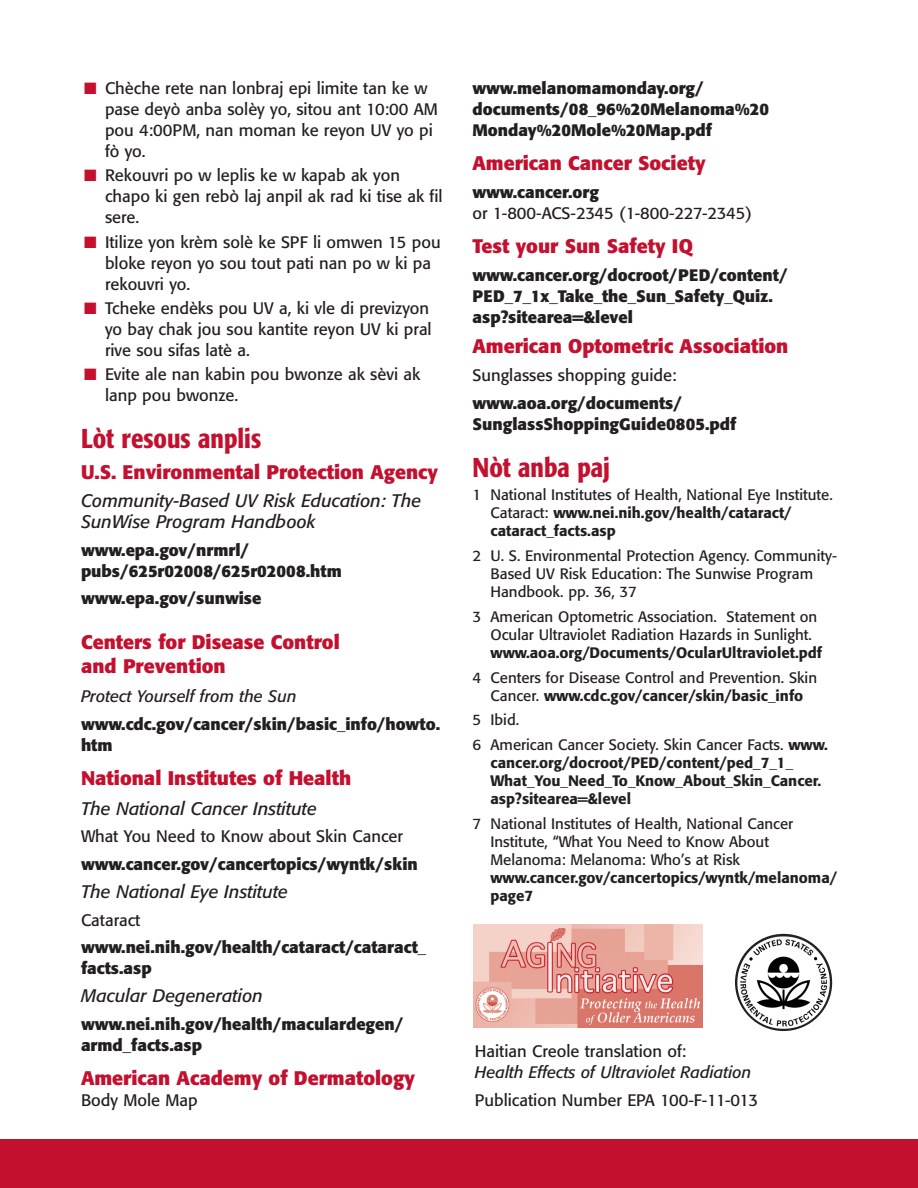
<style>
.page{position:relative;width:918px;height:1188px;background:#fff}
.page>*{position:absolute;margin:0;border:0;box-sizing:border-box;transform-origin:0 0}
.subhead{font:500 condensed 27px "Formata";color:#c3102f}
.resources_sub{font:700 19.5px "Formata";color:#c3102f}
.bold_text{font:700 19.5px/24px "Formata";color:#c3102f}
.italic_text{font:italic 18px/21px "Formata";color:#231f20}
.body{font:700 16.5px/21px "Formata";color:#231f20}
.bulleted_text{font:16.5px/21px "Formata";color:#231f20}
.body-2{font:16.5px/21px "Formata";color:#231f20}
.body-3{font:italic 16.5px/21px "Formata";color:#231f20}
.italic_text-2{font:italic 16.5px "Formata";color:#231f20}
.body-4{font:15px/18px "Formata";color:#231f20}
.body-5{font:500 15px/18px "Formata";color:#231f20}
.s1{color:#c3102f}
.s2{font-weight:700}
.s3{font-weight:500}
.s4{font-weight:400}
.s5{font-style:normal}
</style>
<div class="page">
<img style="left:736px;top:935px;width:95px;height:95px;border-radius:48px">
<div style="left:735px;top:934px;width:97px;height:97px;border:2px solid #231f20;border-radius:50%"></div>
<div style="left:0;top:1140px;width:918px;height:48px;background:#c3102f"></div>
<img style="left:474px;top:924px;width:229px;height:103px">
<p class="bulleted_text" style="left:105px;top:78px;width:334px;text-indent:-21px"><span class="s1">■</span> Chèche rete nan lonbraj epi limite tan ke w pase deyò anba solèy yo, sitou ant 10:00 AM pou 4:00PM, nan moman ke reyon UV yo pi fò yo.</p>
<p class="bulleted_text" style="left:105px;top:165px;width:339px;text-indent:-21px"><span class="s1">■</span> Rekouvri po w leplis ke w kapab ak yon chapo ki gen rebò laj anpil ak rad ki tise ak fil sere.</p>
<p class="bulleted_text" style="left:105px;top:231px;width:337px;text-indent:-21px"><span class="s1">■</span> Itilize yon krèm solè ke SPF li omwen 15 pou bloke reyon yo sou tout pati nan po w ki pa rekouvri yo.</p>
<p class="bulleted_text" style="left:105px;top:297px;width:328px;text-indent:-21px"><span class="s1">■</span> Tcheke endèks pou UV a, ki vle di previzyon yo bay chak jou sou kantite reyon UV ki pral rive sou sifas latè a.</p>
<p class="bulleted_text" style="left:105px;top:364px;width:317px;text-indent:-21px"><span class="s1">■</span> Evite ale nan kabin pou bwonze ak sèvi ak lanp pou bwonze.</p>
<p class="subhead" style="left:81px;top:422px;width:182px">Lòt resous anplis</p>
<p class="bold_text" style="left:81px;top:460px;width:359px">U.S. Environmental Protection Agency</p>
<p class="italic_text" style="left:81px;top:490px;width:342px">Community-Based UV Risk Education: The<br>SunWise Program Handbook</p>
<p class="body" style="left:81px;top:539px;width:262px">www.epa.gov/nrmrl/ pubs/625r02008/625r02008.htm</p>
<p class="body" style="left:81px;top:588px;width:182px">www.epa.gov/sunwise</p>
<p class="bold_text" style="left:81px;top:630px;width:260px">Centers for Disease Control and Prevention</p>
<p class="italic_text-2" style="left:81px;top:686px;width:217px">Protect Yourself from the Sun</p>
<p class="body" style="left:81px;top:713px;width:361px">www.cdc.gov/cancer/skin/basic_info/howto. htm</p>
<p class="bold_text" style="left:81px;top:766px;width:272px">National Institutes of Health</p>
<p class="italic_text" style="left:81px;top:798px;width:237px">The National Cancer Institute</p>
<p class="body-2" style="left:81px;top:826px;width:324px">What You Need to Know about Skin Cancer</p>
<p class="body" style="left:81px;top:854px;width:338px">www.cancer.gov/cancertopics/wyntk/skin</p>
<p class="italic_text" style="left:81px;top:881px;width:209px">The National Eye Institute</p>
<p class="body-2" style="left:81px;top:909px;width:61px">Cataract</p>
<p class="body" style="left:81px;top:937px;width:347px">www.nei.nih.gov/health/cataract/cataract_ facts.asp</p>
<p class="italic_text" style="left:81px;top:985px;width:183px">Macular Degeneration</p>
<p class="body" style="left:81px;top:1013px;width:324px">www.nei.nih.gov/health/maculardegen/ armd_facts.asp</p>
<p class="resources_sub" style="left:81px;top:1066px;width:336px">American Academy of Dermatology</p>
<p class="body-2" style="left:81px;top:1089px;width:118px">Body Mole Map</p>
<p class="body" style="left:472px;top:78px;width:298px">www.melanomamonday.org/ documents/08_96%20Melanoma%20<br>Monday%20Mole%20Map.pdf</p>
<p class="resources_sub" style="left:472px;top:151px;width:235px">American Cancer Society</p>
<p class="body-2" style="left:472px;top:181px;width:281px"><span class="s2">www.cancer.org<br></span>or 1-800-ACS-2345 (1-800-227-2345)</p>
<p class="resources_sub" style="left:472px;top:234px;width:222px">Test your Sun Safety IQ</p>
<p class="body" style="left:472px;top:264px;width:317px">www.cancer.org/docroot/PED/content/<br>PED_7_1x_Take_the_Sun_Safety_Quiz. asp?sitearea=&amp;level</p>
<p class="resources_sub" style="left:472px;top:334px;width:318px">American Optometric Association</p>
<p class="body-2" style="left:472px;top:365px;width:206px">Sunglasses shopping guide:</p>
<p class="body" style="left:472px;top:392px;width:265px">www.aoa.org/documents/<br>SunglassShoppingGuide0805.pdf</p>
<p class="subhead" style="left:472px;top:451px;width:139px">Nòt anba paj</p>
<p class="body-4" style="left:490px;top:486px;width:344px;text-indent:-18px">1 National Institutes of Health, National Eye Institute.<br>Cataract: <span class="s3">www.nei.nih.gov/health/cataract/ cataract_facts.asp</span></p>
<p class="body-4" style="left:490px;top:547px;width:348px;text-indent:-18px">2 U. S. Environmental Protection Agency. Community-<br>Based UV Risk Education: The Sunwise Program<br>Handbook. pp. 36, 37</p>
<p class="body-4" style="left:490px;top:608px;width:333px;text-indent:-18px">3 American Optometric Association. Statement on<br>Ocular Ultraviolet Radiation Hazards in Sunlight. <span class="s3">www.aoa.org/Documents/OcularUltraviolet.pdf</span></p>
<p class="body-4" style="left:472px;top:668px;width:346px;text-align:center">4 Centers for Disease Control and Prevention. Skin<br>Cancer. <span class="s3">www.cdc.gov/cancer/skin/basic_info</span></p>
<p class="body-4" style="left:472px;top:711px;width:48px">5 Ibid.</p>
<p class="body-5" style="left:490px;top:736px;width:339px;text-indent:-18px"><span class="s4">6 American Cancer Society. Skin Cancer Facts.</span> www. cancer.org/docroot/PED/content/ped_7_1_ What_You_Need_To_Know_About_Skin_Cancer. asp?sitearea=&amp;level</p>
<p class="body-4" style="left:490px;top:815px;width:348px;text-indent:-18px">7 National Institutes of Health, National Cancer Institute, “What You Need to Know About Melanoma: Melanoma: Who’s at Risk <span class="s3">www.cancer.gov/cancertopics/wyntk/melanoma/ page7</span></p>
<p class="body-3" style="left:475px;top:1041px;width:278px"><span class="s5">Haitian Creole translation of:<br></span>Health Effects of Ultraviolet Radiation</p>
<p class="body-2" style="left:475px;top:1089px;width:285px">Publication Number EPA 100-F-11-013</p>
</div>
